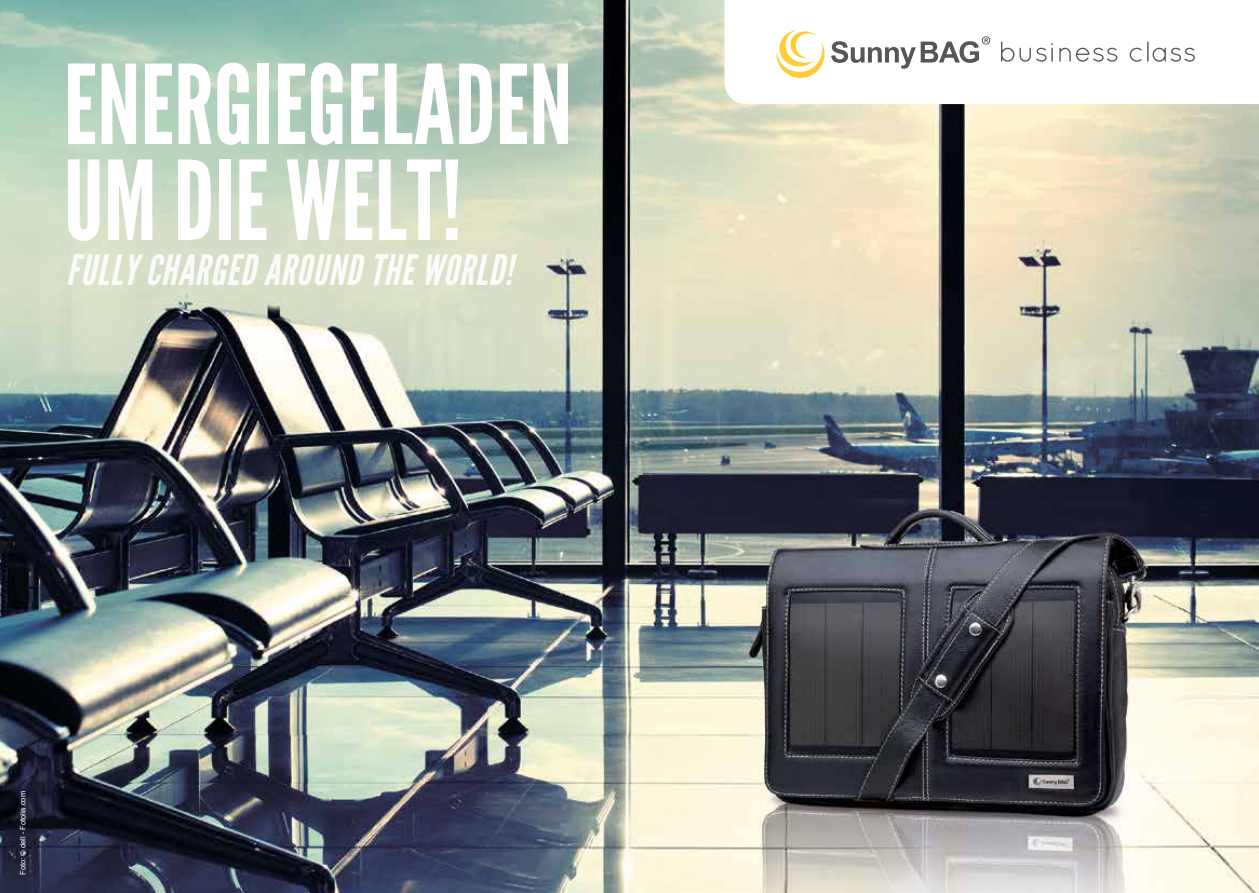
<style>
.page{position:relative;width:1259px;height:893px;background:#fff}
.page>*{position:absolute;margin:0;border:0;box-sizing:border-box;transform-origin:0 0}
.t1{font:109.5px/95.8px "League Gothic";color:#fff}
.t2{font:italic 42px "League Gothic";letter-spacing:.02em;color:#fff}
.t3{font:7.5px "Helvetica";color:#fff}
</style>
<div class="page">
<img style="left:0;top:0;width:1259px;height:893px">
<svg style="left:724px;top:0;width:535px;height:104px"></svg>
<svg style="left:776px;top:30px;width:214px;height:50px"></svg>
<svg style="left:1001px;top:42px;width:51px;height:20px"></svg>
<svg style="left:1059px;top:48px;width:11px;height:14px"></svg>
<svg style="left:1076px;top:48px;width:41px;height:14px"></svg>
<svg style="left:1129px;top:48px;width:12px;height:14px"></svg>
<svg style="left:1147px;top:42px;width:48px;height:20px"></svg>
<h1 class="t1" style="left:64px;top:58px;width:510px">ENERGIEGELADEN<br>UM DIE WELT!</h1>
<p class="t2" style="left:67px;top:245px;width:447px">FULLY CHARGED AROUND THE WORLD!</p>
<p class="t3" style="left:17px;top:875px;width:85px;rotate:-90deg">Foto: © dell - Fotolia.com</p>
</div>
